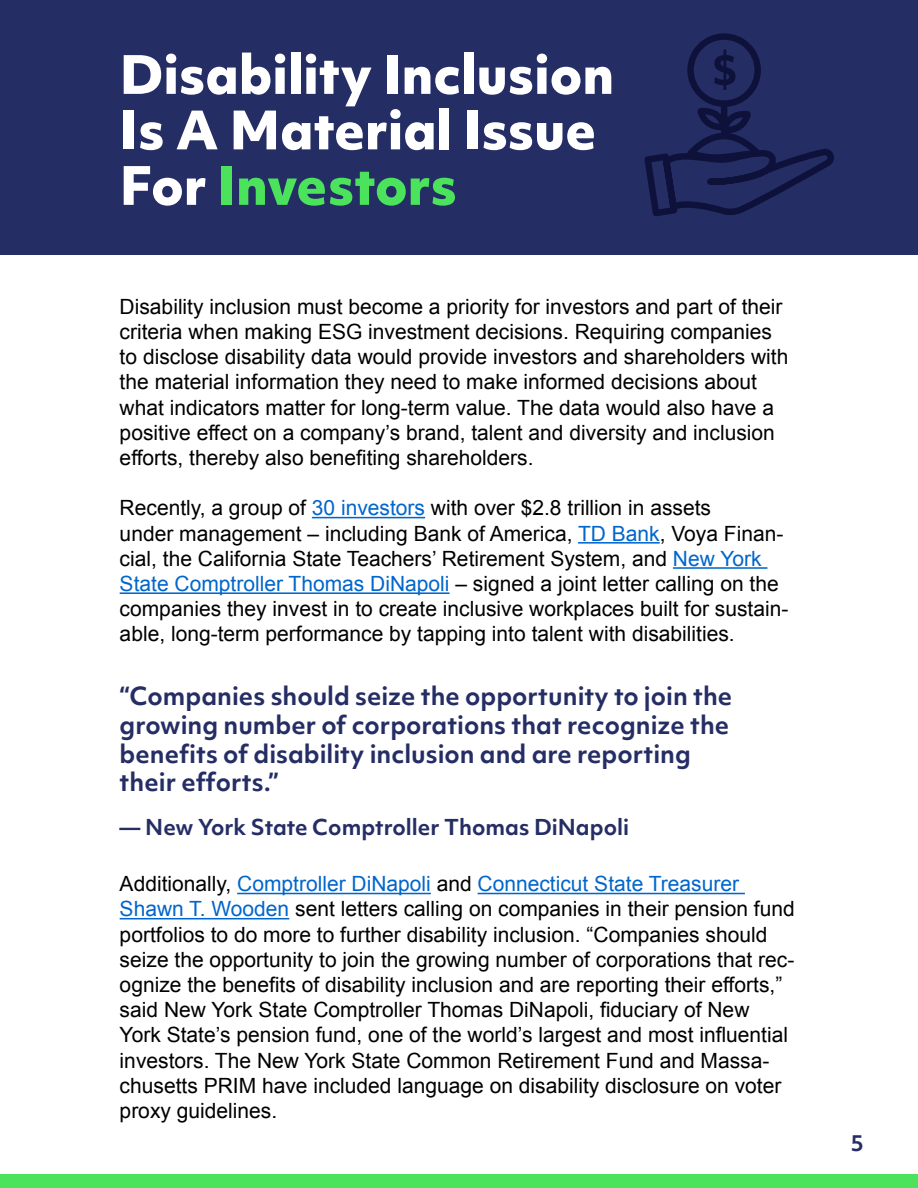
<style>
.page{position:relative;width:918px;height:1188px;background:#fff}
.page>*{position:absolute;margin:0;border:0;box-sizing:border-box;transform-origin:0 0}
.t1{font:800 51px/55.5px "Objektiv Mk 1";color:#fff}
.t2{font:700 24px/28.8px "Objektiv Mk 1";color:#252d65}
.t3{font:21px/25.2px "Arial";color:#000}
.t4{font:700 21px "Objektiv Mk 1";color:#252d65}
.s1{color:#4ce35c}
.s2{color:#06c}
</style>
<div class="page">
<div style="left:0;top:0;width:918px;height:255px;background:#252d65"></div>
<div style="left:0;top:1174px;width:918px;height:14px;background:#4ce35c"></div>
<svg style="left:714px;top:50px;width:22px;height:40px"></svg>
<div style="left:687px;top:33px;width:74px;height:74px;border:7px solid #252d65;border-radius:50%"></div>
<svg style="left:644px;top:97px;width:190px;height:120px"></svg>
<hr style="left:312px;top:517px;width:113px;height:1px;background:#06c">
<hr style="left:578px;top:542px;width:82px;height:2px;background:#06c">
<hr style="left:673px;top:567px;width:94px;height:2px;background:#06c">
<hr style="left:120px;top:592px;width:330px;height:2px;background:#06c">
<hr style="left:237px;top:893px;width:194px;height:1px;background:#06c">
<hr style="left:478px;top:893px;width:267px;height:1px;background:#06c">
<hr style="left:120px;top:918px;width:169px;height:1px;background:#06c">
<h2 class="t1" style="left:120px;top:45px;width:496px">Disability Inclusion<br>Is A Material Issue<br>For <span class="s1">Investors</span></h2>
<p class="t3" style="left:120px;top:294px;width:670px">Disability inclusion must become a priority for investors and part of their criteria when making ESG investment decisions. Requiring companies to disclose disability data would provide investors and shareholders with the material information they need to make informed decisions about what indicators matter for long-term value. The data would also have a positive effect on a company’s brand, talent and diversity and inclusion efforts, thereby also benefiting shareholders.</p>
<p class="t3" style="left:120px;top:496px;width:670px">Recently, a group of <span class="s2">30 investors</span> with over $2.8 trillion in assets<br>under management – including Bank of America, <span class="s2">TD Bank</span>, Voya Finan&shy;cial, the California State Teachers’ Retirement System, and <span class="s2">New York State Comptroller Thomas DiNapoli</span> – signed a joint letter calling on the companies they invest in to create inclusive workplaces built for sustain&shy;able, long-term performance by tapping into talent with disabilities.</p>
<p class="t2" style="left:120px;top:681px;width:614px">“Companies should seize the opportunity to join the growing number of corporations that recognize the benefits of disability inclusion and are reporting their efforts.”</p>
<p class="t4" style="left:120px;top:812px;width:511px">— New York State Comptroller Thomas DiNapoli</p>
<p class="t3" style="left:120px;top:872px;width:677px">Additionally, <span class="s2">Comptroller DiNapoli</span> and <span class="s2">Connecticut State Treasurer Shawn T. Wooden</span> sent letters calling on companies in their pension fund portfolios to do more to further disability inclusion. “Companies should seize the opportunity to join the growing number of corporations that rec&shy;ognize the benefits of disability inclusion and are reporting their efforts,” said New York State Comptroller Thomas DiNapoli, fiduciary of New York State’s pension fund, one of the world’s largest and most influential investors. The New York State Common Retirement Fund and Massa&shy;chusetts PRIM have included language on disability disclosure on voter proxy guidelines.</p>
<p class="t4" style="left:851px;top:1128px;width:15px">5</p>
</div>
